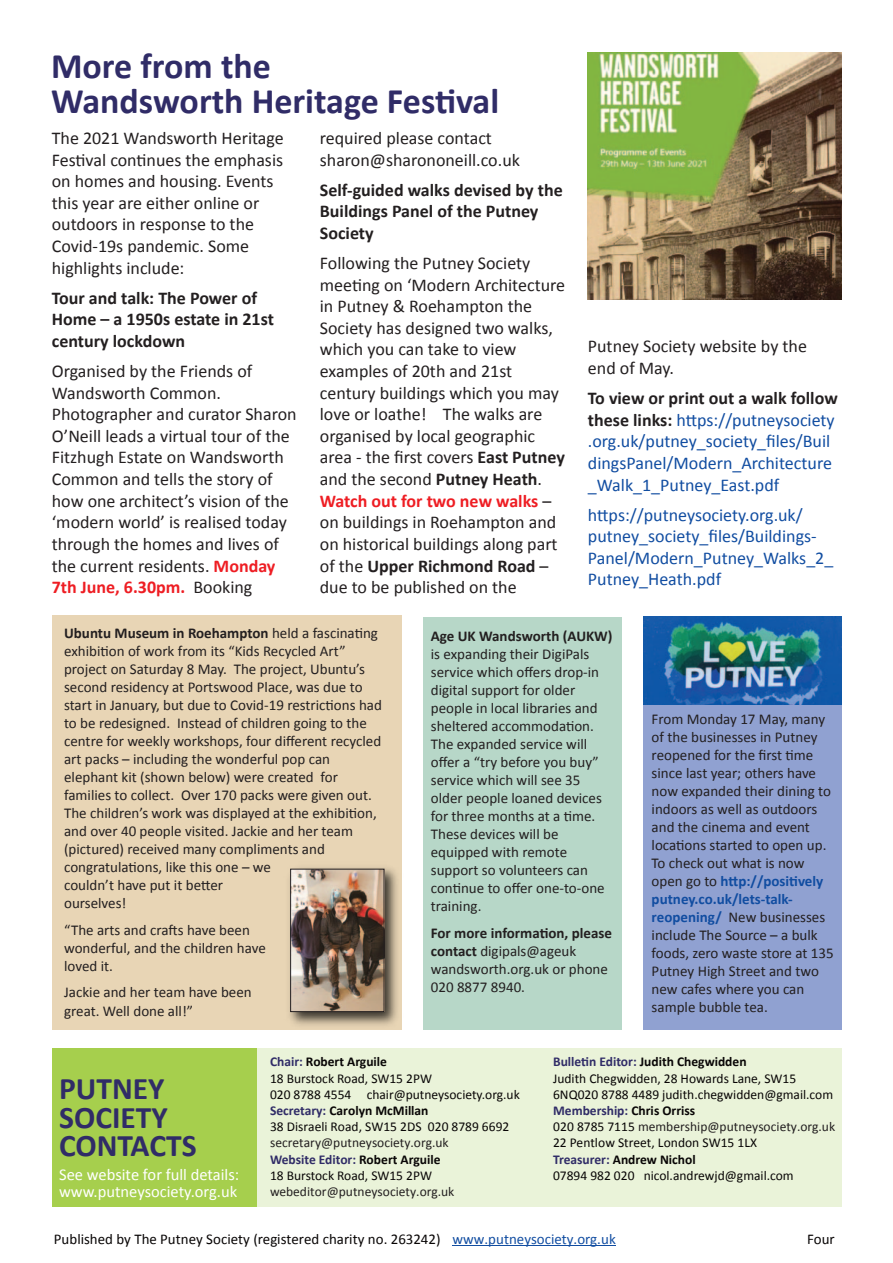
<style>
.page{position:relative;width:893px;height:1263px;background:#fff}
.page>*{position:absolute;margin:0;border:0;box-sizing:border-box;transform-origin:0 0}
.t1{font:700 36px/34.5px "Calibri";color:#302c67}
.t2{font:700 31.5px/28.5px "Calibri";color:#302c67}
.t3{font:18px/21.6px "Calibri";color:#231f20}
.t4{font:18px/21.6px "Calibri";color:#114da1}
.t5{font:700 18px/21.6px "Calibri";color:#231f20}
.t6{font:16.5px "Calibri";color:#fff}
.t7{font:15px/18px "Calibri";color:#231f20}
.t8{font:14.85px "Calibri";color:#080505}
.t9{font:14.85px "Calibri";color:#114da1}
.t10{font:13.5px/16.2px "Calibri";color:#080505}
.t11{font:13.5px/16.2px "Calibri";color:#231f20}
.t12{font:700 13.5px "Calibri";color:#302c67}
.s1{font-weight:700;color:#ee1d23}
.s2{font-weight:700}
.s3{font-weight:700;color:#231f20}
.s4{font-weight:700;color:#302c67}
.s5{color:#231f20}
.s6{color:#080505}
.s7{font-weight:700;color:#114da1}
.s8{font-weight:700;color:#080505}
</style>
<div class="page">
<div style="left:52px;top:615px;width:349px;height:414px;background:#e8d5b5"></div>
<hr style="left:452px;top:1245px;width:164px;height:1px;background:#114da1">
<div style="left:423px;top:617px;width:199px;height:412px;background:#b7d7c8"></div>
<img style="left:284px;top:862px;width:118px;height:168px">
<img style="left:292px;top:871px;width:90px;height:139px">
<div style="left:290px;top:869px;width:94px;height:143px;border:1px solid #231f20"></div>
<div style="left:256px;top:1048px;width:586px;height:159px;background:#eaf3d9"></div>
<div style="left:52px;top:1048px;width:204px;height:159px;background:#a6cf4d"></div>
<img style="left:588px;top:53px;width:254px;height:247px">
<img style="left:643px;top:617px;width:199px;height:88px">
<div style="left:643px;top:705px;width:199px;height:324px;background:#90a1d1"></div>
<p class="t1" style="left:51px;top:52px;width:450px">More from the<br>Wandsworth Heritage Festival</p>
<p class="t3" style="left:52px;top:129px;width:234px">The 2021 Wandsworth Heritage<br>Festival continues the emphasis on homes and housing. Events this year are either online or outdoors in response to the<br>Covid‐19s pandemic. Some highlights include:</p>
<p class="t5" style="left:52px;top:288px;width:224px">Tour and talk: The Power of<br>Home – a 1950s estate in 21st century lockdown</p>
<p class="t3" style="left:52px;top:362px;width:246px">Organised by the Friends of<br>Wandsworth Common.<br>Photographer and curator Sharon<br>O’Neill leads a virtual tour of the<br>Fitzhugh Estate on Wandsworth<br>Common and tells the story of how one architect’s vision of the ‘modern world’ is realised today through the homes and lives of the current residents. <span class="s1">Monday<br>7th June, 6.30pm.</span> Booking</p>
<p class="t3" style="left:320px;top:129px;width:202px">required please contact sharon@sharononeill.co.uk</p>
<p class="t5" style="left:320px;top:180px;width:244px">Self-guided walks devised by the<br>Buildings Panel of the Putney<br>Society</p>
<p class="t3" style="left:320px;top:254px;width:247px">Following the Putney Society meeting on ‘Modern Architecture in Putney &amp; Roehampton the<br>Society has designed two walks, which you can take to view examples of 20th and 21st century buildings which you may love or loathe! The walks are organised by local geographic area ‐ the first covers <span class="s2">East Putney </span>and the second <span class="s2">Putney Heath</span>.<br><span class="s1">Watch out for two new walks</span> – on buildings in Roehampton and on historical buildings along part of the <span class="s2">Upper Richmond Road</span> – due to be published on the</p>
<p class="t3" style="left:588px;top:337px;width:221px">Putney Society website by the end of May.</p>
<p class="t4" style="left:588px;top:389px;width:251px"><span class="s3">To view or print out a walk follow these links:</span> https://putneysociety .org.uk/putney_society_files/Buil dingsPanel/Modern_Architecture _Walk_1_Putney_East.pdf</p>
<p class="t4" style="left:588px;top:505px;width:247px">https://putneysociety.org.uk/ putney_society_files/Buildings‐<br>Panel/Modern_Putney_Walks_2_<br>Putney_Heath.pdf</p>
<p class="t7" style="left:64px;top:625px;width:319px"><span class="s2">Ubuntu Museum in Roehampton</span> held a fascinating exhibition of work from its “Kids Recycled Art” project on Saturday 8 May. The project, Ubuntu’s second residency at Portswood Place, was due to start in January, but due to Covid‐19 restrictions had to be redesigned. Instead of children going to the centre for weekly workshops, four different recycled art packs – including the wonderful pop can elephant kit (shown below) were created for families to collect. Over 170 packs were given out.<br>The children’s work was displayed at the exhibition, and over 40 people visited. Jackie and her team (pictured) received many compliments and congratulations, like this one – we<br>couldn’t have put it better<br>ourselves!</p>
<p class="t7" style="left:64px;top:922px;width:203px">“The arts and crafts have been wonderful, and the children have loved it.</p>
<p class="t7" style="left:64px;top:984px;width:189px;line-height:19px">Jackie and her team have been great. Well done all!”</p>
<p class="t10" style="left:270px;top:1055px;width:251px"><span class="s4">Chair:</span> <span class="s2">Robert Arguile<br></span>18 Burstock Road, SW15 2PW<br>020 8788 4554 chair@putneysociety.org.uk</p>
<p class="t10" style="left:270px;top:1103px;width:241px"><span class="s4">Secretary:</span> <span class="s2">Carolyn McMillan<br></span>38 Disraeli Road, SW15 2DS 020 8789 6692 <span class="s5">secretary@putneysociety.org.uk</span></p>
<p class="t12" style="left:270px;top:1153px;width:172px">Website Editor: <span class="s6">Robert Arguile</span></p>
<p class="t11" style="left:270px;top:1168px;width:186px"><span class="s6">18 Burstock Road, SW15 2PW </span>webeditor@putneysociety.org.uk</p>
<p class="t7" style="left:431px;top:629px;width:183px"><span class="s2">Age UK Wandsworth (AUKW) </span>is expanding their DigiPals service which offers drop‐in digital support for older people in local libraries and sheltered accommodation.<br>The expanded service will offer a “try before you buy” service which will see 35 older people loaned devices for three months at a time.<br>These devices will be equipped with remote support so volunteers can continue to offer one‐to‐one training.</p>
<p class="t7" style="left:431px;top:925px;width:183px"><span class="s2">For more information, please contact</span> digipals@ageuk wandsworth.org.uk or phone<br>020 8877 8940.</p>
<p class="t7" style="left:652px;top:712px;width:184px">From Monday 17 May, many of the businesses in Putney reopened for the first time since last year; others have now expanded their dining to indoors as well as outdoors and the cinema and event locations started to open up.<br>To check out what is now open go to <span class="s7">http://positively putney.co.uk/lets-talk&shy;reopening/</span> New businesses include The Source – a bulk foods, zero waste store at 135<br>Putney High Street and two new cafes where you can sample bubble tea.</p>
<p class="t10" style="left:553px;top:1055px;width:281px"><span class="s4">Bulletin Editor:</span> <span class="s2">Judith Chegwidden<br></span>Judith Chegwidden, 28 Howards Lane, SW15<br>6NQ020 8788 4489 judith.chegwidden@gmail.com</p>
<p class="t11" style="left:553px;top:1103px;width:284px"><span class="s4">Membership:</span> <span class="s8">Chris Orriss<br></span><span class="s6">020 8785 7115</span> membership@putneysociety.org.uk</p>
<p class="t10" style="left:553px;top:1136px;width:205px">22 Pentlow Street, London SW15 1LX<br><span class="s4">Treasurer:</span> <span class="s2">Andrew Nichol</span></p>
<p class="t10" style="left:553px;top:1168px;width:242px">07894 982 020 nicol.andrewjd@gmail.com</p>
<p class="t2" style="left:59px;top:1077px;width:139px">PUTNEY<br>SOCIETY<br>CONTACTS</p>
<p class="t6" style="left:59px;top:1168px;width:182px">See website for full details:</p>
<p class="t6" style="left:59px;top:1184px;width:180px">www.putneysociety.org.uk</p>
<p class="t8" style="left:54px;top:1232px;width:388px">Published by The Putney Society (registered charity no. 263242)</p>
<p class="t9" style="left:452px;top:1232px;width:165px">www.putneysociety.org.uk</p>
<p class="t8" style="left:807px;top:1232px;width:29px">Four</p>
</div>
